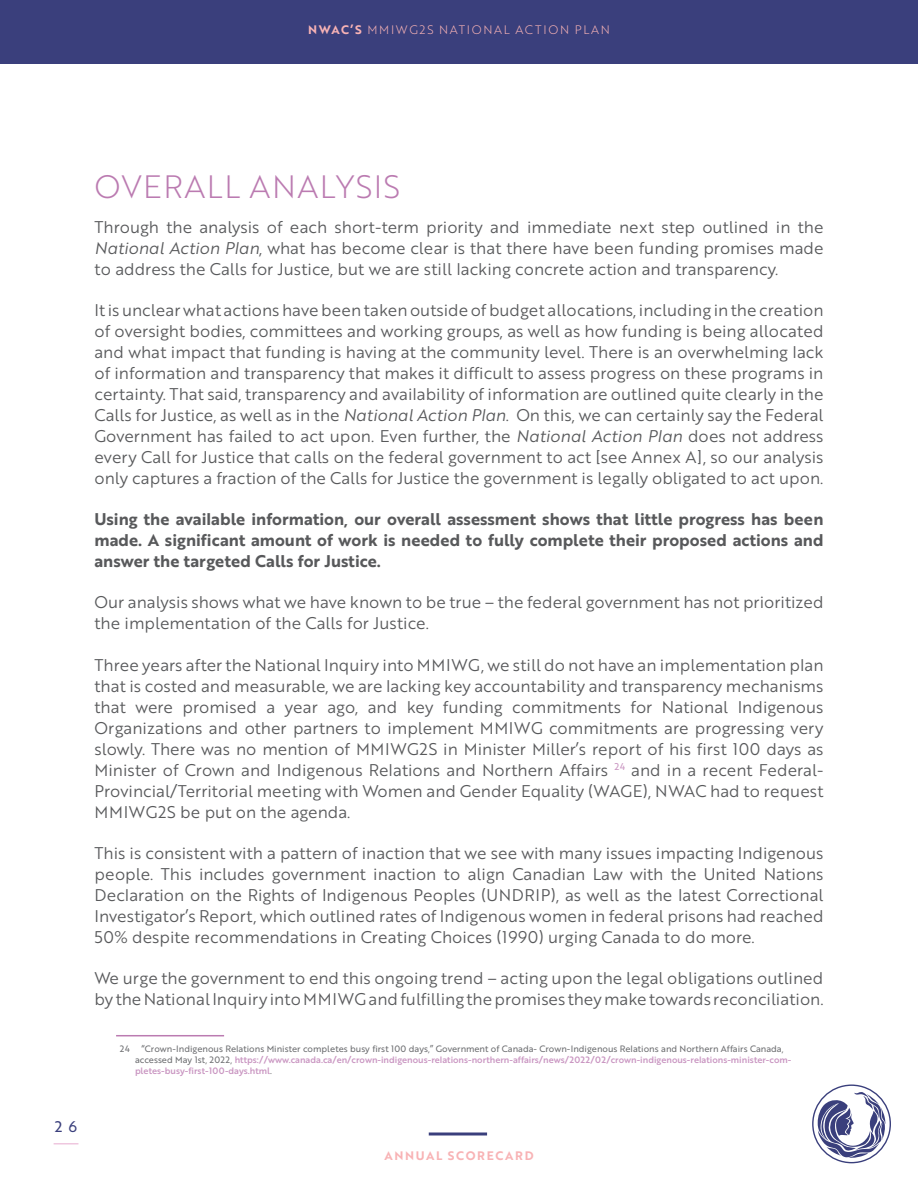
<style>
.page{position:relative;width:918px;height:1188px;background:#fff}
.page>*{position:absolute;margin:0;border:0;box-sizing:border-box;transform-origin:0 0}
.t1{font:31.5px "Brother 1816 Light";letter-spacing:.05em;color:#bb7bb1}
.t2{font:16.5px/21px "Brother 1816 Book";color:#58595b;text-align:justify}
.t3{font:16.5px/21px "Brother 1816 Bold";color:#58595b;text-align:justify}
.t4{font:15px "Brother 1816 Regular";color:#3a3f7c}
.t5{font:12px "Brother 1816 Light";letter-spacing:.14em;color:#f8b3b5}
.t6{font:12px "Brother 1816 Bold";letter-spacing:.14em;color:#f8b3b5}
.t7{font:9px/10.8px "Brother 1816 Medium";color:#c995c1}
.t8{font:9px "Brother 1816 Regular";color:#6d6e71}
.s1{font-family:"Brother 1816 Bold"}
.s2{font-family:"Brother 1816 Book Italic"}
.s3{font-family:"Brother 1816 Regular";color:#6d6e71}
</style>
<div class="page">
<div style="left:0;top:0;width:918px;height:64px;background:#3a3f7c"></div>
<svg style="left:54px;top:1143px;width:24px;height:1px"></svg>
<svg style="left:818px;top:1092px;width:68px;height:66px"></svg>
<div style="left:812px;top:1085px;width:79px;height:78px;border:1px solid #3a3f7c;border-radius:50%"></div>
<svg style="left:429px;top:1132px;width:58px;height:4px"></svg>
<hr style="left:116px;top:1035px;width:108px;height:1px;background:#bb7bb1">
<p class="t5" style="left:308px;top:21px;width:303px"><span class="s1">NWAC’S</span> MMIWG2S NATIONAL ACTION PLAN</p>
<h1 class="t1" style="left:94px;top:164px;width:307px">OVERALL ANALYSIS</h1>
<p class="t2" style="left:94px;top:215px;width:730px">Through the analysis of each short-term priority and immediate next step outlined in the <span class="s2">National Action Plan</span>, what has become clear is that there have been funding promises made to address the Calls for Justice, but we are still lacking concrete action and transparency.</p>
<p class="t2" style="left:94px;top:299px;width:731px">It is unclear what actions have been taken outside of budget allocations, including in the creation of oversight bodies, committees and working groups, as well as how funding is being allocated and what impact that funding is having at the community level. There is an overwhelming lack of information and transparency that makes it difficult to assess progress on these programs in certainty. That said, transparency and availability of information are outlined quite clearly in the Calls for Justice, as well as in the <span class="s2">National Action Plan</span>. On this, we can certainly say the Federal Government has failed to act upon. Even further, the <span class="s2">National Action Plan</span> does not address every Call for Justice that calls on the federal government to act [see Annex A], so our analysis only captures a fraction of the Calls for Justice the government is legally obligated to act upon.</p>
<p class="t3" style="left:94px;top:508px;width:731px">Using the available information, our overall assessment shows that little progress has been made. A significant amount of work is needed to fully complete their proposed actions and answer the targeted Calls for Justice.</p>
<p class="t2" style="left:94px;top:591px;width:731px">Our analysis shows what we have known to be true – the federal government has not prioritized the implementation of the Calls for Justice.</p>
<p class="t2" style="left:94px;top:653px;width:731px">Three years after the National Inquiry into MMIWG, we still do not have an implementation plan that is costed and measurable, we are lacking key accountability and transparency mechanisms that were promised a year ago, and key funding commitments for National Indigenous Organizations and other partners to implement MMIWG commitments are progressing very slowly. There was no mention of MMIWG2S in Minister Miller’s report of his first 100 days as Minister of Crown and Indigenous Relations and Northern Affairs <sup>24</sup> and in a recent Federal-Provincial/Territorial meeting with Women and Gender Equality (WAGE), NWAC had to request MMIWG2S be put on the agenda.</p>
<p class="t2" style="left:95px;top:842px;width:731px">This is consistent with a pattern of inaction that we see with many issues impacting Indigenous people. This includes government inaction to align Canadian Law with the United Nations Declaration on the Rights of Indigenous Peoples (UNDRIP), as well as the latest Correctional Investigator’s Report, which outlined rates of Indigenous women in federal prisons had reached 50% despite recommendations in Creating Choices (1990) urging Canada to do more.</p>
<p class="t2" style="left:95px;top:967px;width:731px">We urge the government to end this ongoing trend – acting upon the legal obligations outlined by the National Inquiry into MMIWG and fulfilling the promises they make towards reconciliation.</p>
<p class="t8" style="left:120px;top:1042px;width:11px">24</p>
<p class="t8" style="left:141px;top:1042px;width:644px">“Crown-Indigenous Relations Minister completes busy first 100 days,” Government of Canada- Crown-Indigenous Relations and Northern Affairs Canada,</p>
<p class="t7" style="left:135px;top:1054px;width:658px"><span class="s3">accessed May 1st, 2022,</span> https://www.canada.ca/en/crown-indigenous-relations-northern-affairs/news/2022/02/crown-indigenous-relations-minister-com&shy;pletes-busy-first-100-days.html<span class="s3">.</span></p>
<p class="t4" style="left:55px;top:1116px;width:24px">2 6</p>
<p class="t6" style="left:384px;top:1146px;width:151px">ANNUAL SCORECARD</p>
</div>
